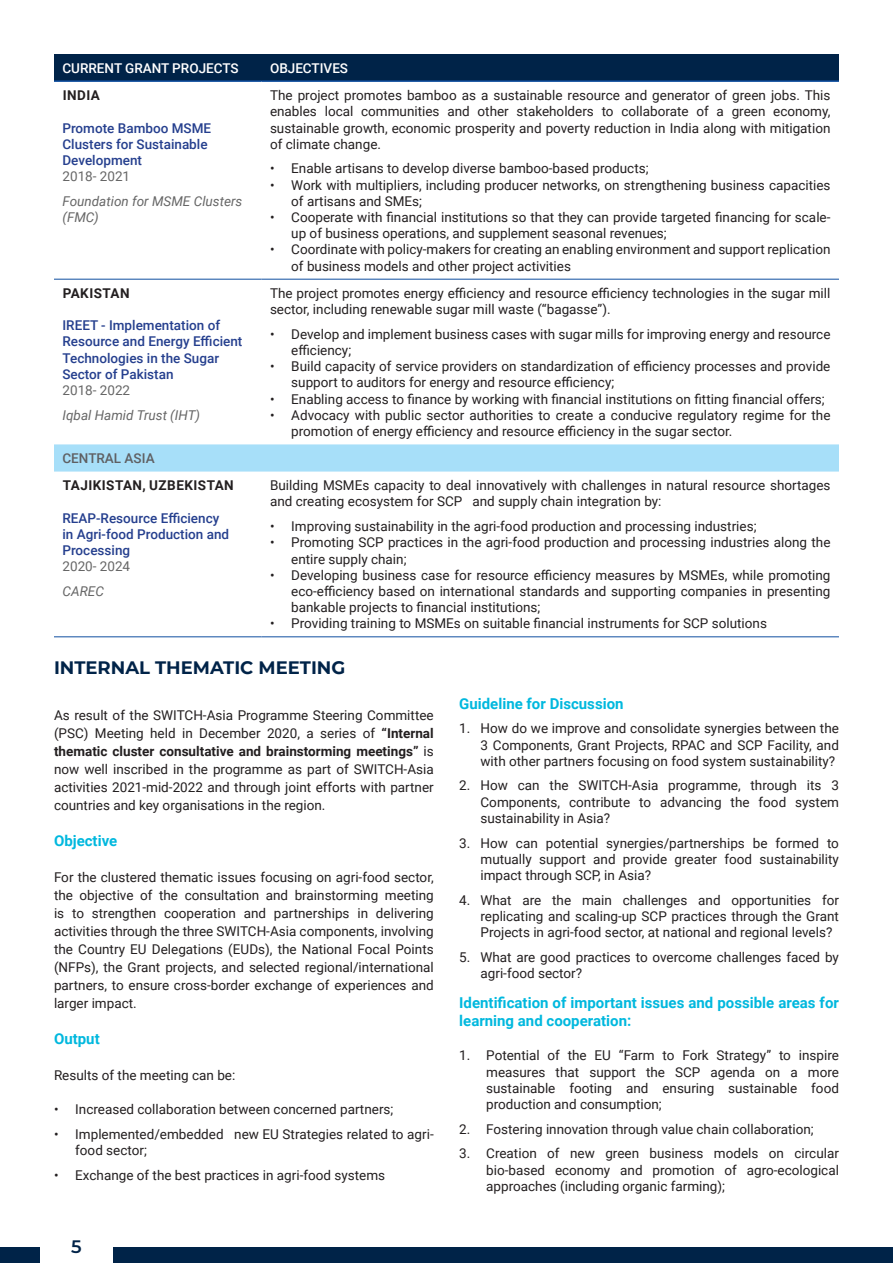
<style>
.page{position:relative;width:893px;height:1263px;background:#fff}
.page>*{position:absolute;margin:0;border:0;box-sizing:border-box;transform-origin:0 0}
.t1{font:700 18px "Montserrat";color:#002348}
.t2{font:600 18px "Montserrat";color:#002348}
.t3{font:700 15px/18px "Roboto";color:#00b8de}
.t4{font:13.5px/16.2px "Roboto";color:#231f20}
.t5{font:500 13.5px/16.2px "Roboto";color:#253f8e}
.t6{font:italic 13.5px/16.2px "Roboto";color:#666}
.t7{font:700 13.5px "Roboto";letter-spacing:.035em;color:#231f20}
.t8{font:500 13.5px "Roboto";color:#fff}
.t9{font:500 13.5px "Roboto";color:#5f5f62}
.s1{font-weight:400;color:#666}
.s2{font-weight:700}
</style>
<div class="page">
<div style="left:0;top:1247px;width:893px;height:16px;background:#002348"></div>
<div style="left:40px;top:1224px;width:73px;height:39px;background:#fff"></div>
<div style="left:54px;top:54px;width:785px;height:26px;background:#002348"></div>
<svg style="left:54px;top:444px;width:785px;height:28px"></svg>
<hr style="left:54px;top:80px;width:207px;height:2px;background:#0f4fa0">
<hr style="left:261px;top:80px;width:578px;height:2px;background:#0f4fa0">
<hr style="left:54px;top:279px;width:207px;height:1px;background:#0f4fa0">
<hr style="left:261px;top:279px;width:578px;height:1px;background:#0f4fa0">
<hr style="left:54px;top:636px;width:207px;height:1px;background:#0f4fa0">
<hr style="left:261px;top:636px;width:578px;height:1px;background:#0f4fa0">
<p class="t8" style="left:63px;top:58px;width:178px">CURRENT GRANT PROJECTS</p>
<p class="t8" style="left:270px;top:58px;width:80px">OBJECTIVES</p>
<p class="t7" style="left:63px;top:86px;width:39px">INDIA</p>
<p class="t5" style="left:63px;top:119px;width:150px">Promote Bamboo MSME<br>Clusters for Sustainable<br>Development<br><span class="s1">2018- 2021</span></p>
<p class="t6" style="left:63px;top:192px;width:181px">Foundation for MSME Clusters (FMC)</p>
<p class="t4" style="left:270px;top:87px;width:562px;text-align:justify">The project promotes bamboo as a sustainable resource and generator of green jobs. This enables local communities and other stakeholders to collaborate of a green economy, sustainable growth, economic prosperity and poverty reduction in India along with mitigation of climate change.</p>
<p class="t4" style="left:270px;top:160px;width:380px">• Enable artisans to develop diverse bamboo-based products;</p>
<p class="t4" style="left:291px;top:176px;width:541px;text-indent:-21px">• Work with multipliers, including producer networks, on strengthening business capacities of artisans and SMEs;</p>
<p class="t4" style="left:291px;top:209px;width:541px;text-indent:-21px">• Cooperate with financial institutions so that they can provide targeted financing for scale&shy;up of business operations, and supplement seasonal revenues;</p>
<p class="t4" style="left:291px;top:241px;width:541px;text-indent:-21px">• Coordinate with policy-makers for creating an enabling environment and support replication of business models and other project activities</p>
<p class="t7" style="left:63px;top:284px;width:68px">PAKISTAN</p>
<p class="t5" style="left:63px;top:317px;width:181px">IREET - Implementation of<br>Resource and Energy Efficient<br>Technologies in the Sugar<br>Sector of Pakistan<br><span class="s1">2018- 2022</span></p>
<p class="t6" style="left:63px;top:406px;width:139px">Iqbal Hamid Trust (IHT)</p>
<p class="t4" style="left:270px;top:284px;width:562px">The project promotes energy efficiency and resource efficiency technologies in the sugar mill sector, including renewable sugar mill waste (“bagasse”).</p>
<p class="t4" style="left:291px;top:325px;width:541px;text-indent:-21px">• Develop and implement business cases with sugar mills for improving energy and resource efficiency;</p>
<p class="t4" style="left:291px;top:358px;width:541px;text-indent:-21px">• Build capacity of service providers on standardization of efficiency processes and provide support to auditors for energy and resource efficiency;</p>
<p class="t4" style="left:270px;top:390px;width:556px">• Enabling access to finance by working with financial institutions on fitting financial offers;</p>
<p class="t4" style="left:291px;top:406px;width:541px;text-indent:-21px">• Advocacy with public sector authorities to create a conducive regulatory regime for the promotion of energy efficiency and resource efficiency in the sugar sector.</p>
<p class="t9" style="left:63px;top:449px;width:94px">CENTRAL ASIA</p>
<p class="t7" style="left:63px;top:476px;width:173px">TAJIKISTAN, UZBEKISTAN</p>
<p class="t5" style="left:63px;top:509px;width:168px">REAP-Resource Efficiency in Agri-food Production and<br>Processing<br><span class="s1">2020- 2024</span></p>
<p class="t6" style="left:63px;top:582px;width:43px">CAREC</p>
<p class="t4" style="left:270px;top:477px;width:562px">Building MSMEs capacity to deal innovatively with challenges in natural resource shortages and creating ecosystem for SCP and supply chain integration by:</p>
<p class="t4" style="left:270px;top:518px;width:488px">• Improving sustainability in the agri-food production and processing industries;</p>
<p class="t4" style="left:291px;top:534px;width:541px;text-indent:-21px">• Promoting SCP practices in the agri-food production and processing industries along the entire supply chain;</p>
<p class="t4" style="left:291px;top:566px;width:541px;text-align:justify;text-indent:-21px">• Developing business case for resource efficiency measures by MSMEs, while promoting eco-efficiency based on international standards and supporting companies in presenting bankable projects to financial institutions;</p>
<p class="t4" style="left:270px;top:615px;width:498px">• Providing training to MSMEs on suitable financial instruments for SCP solutions</p>
<p class="t1" style="left:54px;top:655px;width:293px">INTERNAL THEMATIC MEETING</p>
<p class="t4" style="left:54px;top:706px;width:381px;line-height:18px;text-align:justify">As result of the SWITCH-Asia Programme Steering Committee (PSC) Meeting held in December 2020, a series of <span class="s2">“Internal thematic cluster consultative and brainstorming meetings”</span> is now well inscribed in the programme as part of SWITCH-Asia activities 2021-mid-2022 and through joint efforts with partner countries and key organisations in the region.</p>
<p class="t3" style="left:54px;top:831px;width:65px">Objective</p>
<p class="t4" style="left:54px;top:868px;width:381px;line-height:18px;text-align:justify">For the clustered thematic issues focusing on agri-food sector, the objective of the consultation and brainstorming meeting is to strengthen cooperation and partnerships in delivering activities through the three SWITCH-Asia components, involving the Country EU Delegations (EUDs), the National Focal Points (NFPs), the Grant projects, and selected regional/international partners, to ensure cross-border exchange of experiences and larger impact.</p>
<p class="t3" style="left:54px;top:1029px;width:47px">Output</p>
<p class="t4" style="left:54px;top:1067px;width:183px">Results of the meeting can be:</p>
<p class="t4" style="left:54px;top:1101px;width:341px">• Increased collaboration between concerned partners;</p>
<p class="t4" style="left:75px;top:1126px;width:360px;text-indent:-21px">• Implemented/embedded new EU Strategies related to agri&shy;food sector;</p>
<p class="t4" style="left:54px;top:1166px;width:333px">• Exchange of the best practices in agri-food systems</p>
<p class="t3" style="left:459px;top:694px;width:166px">Guideline for Discussion</p>
<p class="t4" style="left:480px;top:720px;width:360px;text-align:justify;text-indent:-21px">1. How do we improve and consolidate synergies between the 3 Components, Grant Projects, RPAC and SCP Facility, and with other partners focusing on food system sustainability?</p>
<p class="t4" style="left:480px;top:777px;width:360px;text-align:justify;text-indent:-21px">2. How can the SWITCH-Asia programme, through its 3<br>Components, contribute to advancing the food system sustainability in Asia?</p>
<p class="t4" style="left:480px;top:834px;width:360px;text-align:justify;text-indent:-21px">3. How can potential synergies/partnerships be formed to mutually support and provide greater food sustainability impact through SCP, in Asia?</p>
<p class="t4" style="left:480px;top:891px;width:360px;text-align:justify;text-indent:-21px">4. What are the main challenges and opportunities for replicating and scaling-up SCP practices through the Grant Projects in agri-food sector, at national and regional levels?</p>
<p class="t4" style="left:480px;top:948px;width:360px;text-indent:-21px">5. What are good practices to overcome challenges faced by agri-food sector?</p>
<p class="t3" style="left:459px;top:993px;width:381px">Identification of important issues and possible areas for learning and cooperation:</p>
<p class="t4" style="left:486px;top:1047px;width:354px;text-align:justify;text-indent:-27px">1. Potential of the EU “Farm to Fork Strategy” to inspire measures that support the SCP agenda on a more sustainable footing and ensuring sustainable food production and consumption;</p>
<p class="t4" style="left:459px;top:1120px;width:356px">2. Fostering innovation through value chain collaboration;</p>
<p class="t4" style="left:486px;top:1145px;width:354px;text-align:justify;text-indent:-27px">3. Creation of new green business models on circular bio-based economy and promotion of agro-ecological approaches (including organic farming);</p>
<h1 class="t2" style="left:71px;top:1234px;width:12px">5</h1>
</div>
